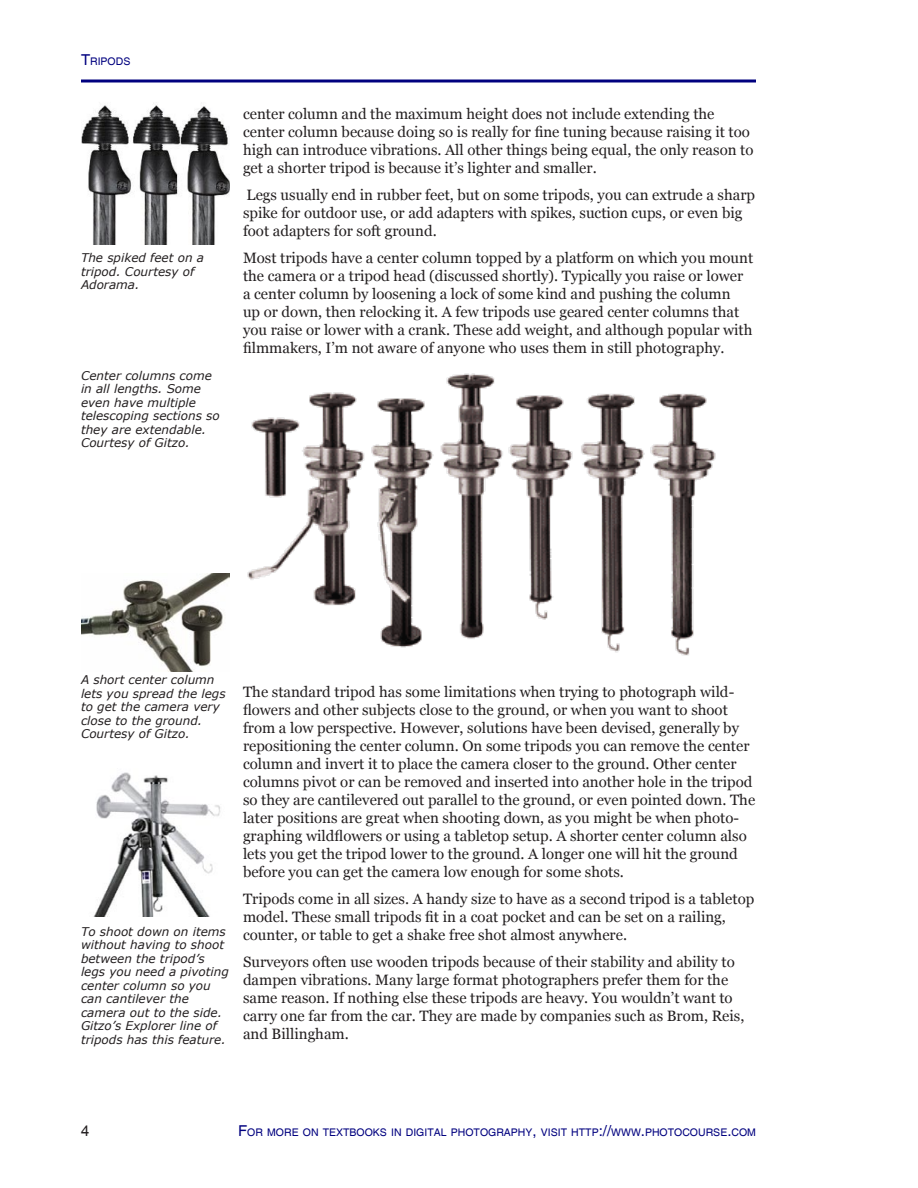
<style>
.page{position:relative;width:918px;height:1188px;background:#fff}
.page>*{position:absolute;margin:0;border:0;box-sizing:border-box;transform-origin:0 0}
.t1{font:15px/18px "Georgia";color:#231f20}
.t2{font:italic 12px/13.5px "Verdana";color:#231f20}
.t3{font:10.5px "Helvetica";color:#00007f}
.s1{font-size:15px}
</style>
<div class="page">
<hr style="left:81px;top:80px;width:675px;height:2px;background:#00007f">
<img style="left:247px;top:373px;width:469px;height:283px">
<img style="left:94px;top:772px;width:127px;height:144px">
<img style="left:81px;top:573px;width:148px;height:99px">
<img style="left:81px;top:103px;width:149px;height:141px">
<p class="t3" style="left:81px;top:55px;width:51px"><span class="s1">T</span>RIPODS</p>
<p class="t2" style="left:81px;top:251px;width:125px">The spiked feet on a tripod. Courtesy of<br>Adorama.</p>
<p class="t2" style="left:81px;top:369px;width:140px">Center columns come in all lengths. Some even have multiple telescoping sections so they are extendable.<br>Courtesy of Gitzo.</p>
<p class="t1" style="left:243px;top:106px;width:512px">center column and the maximum height does not include extending the center column because doing so is really for fine tuning because raising it too high can introduce vibrations. All other things being equal, the only reason to get a shorter tripod is because it’s lighter and smaller.</p>
<p class="t1" style="left:243px;top:187px;width:514px">Legs usually end in rubber feet, but on some tripods, you can extrude a sharp spike for outdoor use, or add adapters with spikes, suction cups, or even big foot adapters for soft ground.</p>
<p class="t1" style="left:243px;top:250px;width:512px">Most tripods have a center column topped by a platform on which you mount the camera or a tripod head (discussed shortly). Typically you raise or lower a center column by loosening a lock of some kind and pushing the column<br>up or down, then relocking it. A few tripods use geared center columns that you raise or lower with a crank. These add weight, and although popular with filmmakers, I’m not aware of anyone who uses them in still photography.</p>
<p class="t2" style="left:81px;top:674px;width:146px">A short center column lets you spread the legs to get the camera very close to the ground.<br>Courtesy of Gitzo.</p>
<p class="t2" style="left:81px;top:925px;width:149px">To shoot down on items without having to shoot between the tripod’s legs you need a pivoting center column so you can cantilever the camera out to the side.<br>Gitzo’s Explorer line of tripods has this feature.</p>
<p class="t1" style="left:243px;top:684px;width:514px">The standard tripod has some limitations when trying to photograph wild&shy;flowers and other subjects close to the ground, or when you want to shoot from a low perspective. However, solutions have been devised, generally by repositioning the center column. On some tripods you can remove the center column and invert it to place the camera closer to the ground. Other center columns pivot or can be removed and inserted into another hole in the tripod so they are cantilevered out parallel to the ground, or even pointed down. The later positions are great when shooting down, as you might be when photo&shy;graphing wildflowers or using a tabletop setup. A shorter center column also lets you get the tripod lower to the ground. A longer one will hit the ground before you can get the camera low enough for some shots.</p>
<p class="t1" style="left:243px;top:891px;width:513px">Tripods come in all sizes. A handy size to have as a second tripod is a tabletop model. These small tripods fit in a coat pocket and can be set on a railing, counter, or table to get a shake free shot almost anywhere.</p>
<p class="t1" style="left:243px;top:954px;width:503px">Surveyors often use wooden tripods because of their stability and ability to dampen vibrations. Many large format photographers prefer them for the same reason. If nothing else these tripods are heavy. You wouldn’t want to carry one far from the car. They are made by companies such as Brom, Reis, and Billingham.</p>
<p class="t3" style="left:238px;top:1126px;width:519px"><span class="s1">F</span>OR MORE ON TEXTBOOKS IN DIGITAL PHOTOGRAPHY<span class="s1">,</span> VISIT HTTP<span class="s1">://</span>WWW<span class="s1">.</span>PHOTOCOURSE<span class="s1">.</span>COM</p>
</div>
